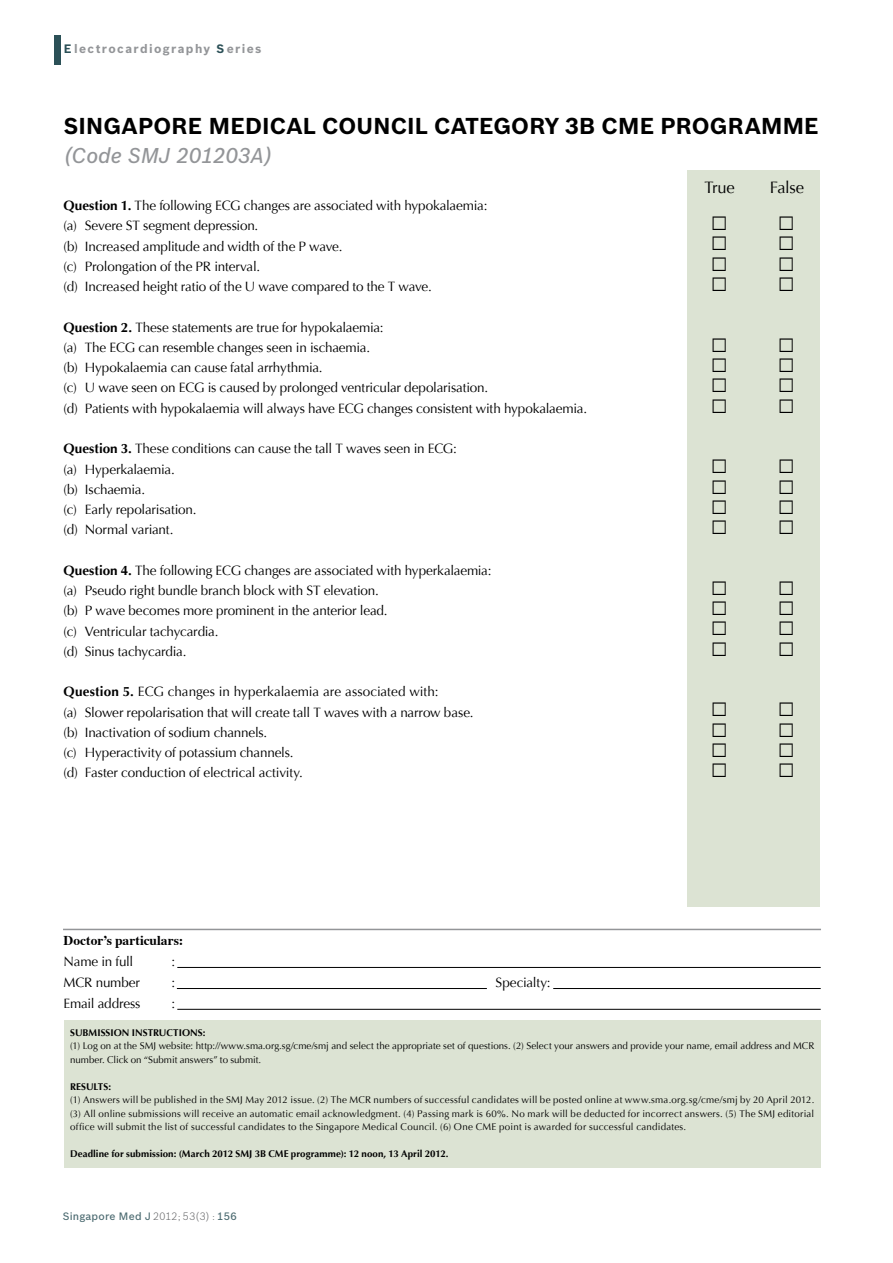
<style>
.page{position:relative;width:893px;height:1263px;background:#fff}
.page>*{position:absolute;margin:0;border:0;box-sizing:border-box;transform-origin:0 0}
.t1{font:24px/20.2px "Apple Symbols";color:#000;text-align:justify}
.t2{font:700 22.5px "Bosch Sans";letter-spacing:.01em;color:#000}
.t3{font:italic 500 21px "Bosch Sans";letter-spacing:-.01em;color:#939598}
.t4{font:16.5px "Optima";letter-spacing:-.025em;color:#000}
.t5{font:13.5px/20.2px "Optima";letter-spacing:-.015em;color:#000}
.t6{font:700 13.5px "Times";color:#000}
.t7{font:700 12px "Bosch Sans";letter-spacing:.115em;color:#939598}
.t8{font:500 10.5px "Bosch Sans";letter-spacing:.02em;color:#4b6a70}
.t9{font:9.75px/13.5px "Optima";letter-spacing:.005em;color:#000}
.t10{font:700 9.75px "Optima";letter-spacing:.005em;color:#000}
.s1{color:#2b5057}
.s2{font-weight:700}
.s3{color:#fff}
.s4{font-weight:300;color:#636466}
</style>
<div class="page">
<div style="left:54px;top:35px;width:7px;height:29px;background:#2b5057"></div>
<div style="left:687px;top:170px;width:133px;height:736px;background:#dce3d3"></div>
<hr style="left:63px;top:929px;width:758px;height:1px;background:#939598">
<div style="left:64px;top:1020px;width:757px;height:148px;background:#dce3d3"></div>
<hr style="left:177px;top:967px;width:644px;height:1px;background:#000">
<hr style="left:177px;top:1009px;width:644px;height:1px;background:#000">
<hr style="left:177px;top:988px;width:310px;height:1px;background:#000">
<hr style="left:553px;top:988px;width:268px;height:1px;background:#000">
<p class="t7" style="left:64px;top:41px;width:199px"><span class="s1">E</span>lectrocardiography <span class="s1">S</span>eries</p>
<h2 class="t2" style="left:64px;top:112px;width:757px">SINGAPORE MEDICAL COUNCIL CATEGORY 3B CME PROGRAMME</h2>
<h3 class="t3" style="left:64px;top:143px;width:210px">(Code SMJ 201203A)</h3>
<p class="t5" style="left:64px;top:196px;width:425px"><span class="s2">Question 1.</span> The following ECG changes are associated with hypokalaemia: (a) Severe ST segment depression.<br>(b) Increased amplitude and width of the P wave.<br>(c) Prolongation of the PR interval.<br>(d) Increased height ratio of the U wave compared to the T wave.</p>
<p class="t5" style="left:64px;top:317px;width:525px"><span class="s2">Question 2.</span> These statements are true for hypokalaemia:<br>(a) The ECG can resemble changes seen in ischaemia.<br>(b) Hypokalaemia can cause fatal arrhythmia.<br>(c) U wave seen on ECG is caused by prolonged ventricular depolarisation.<br>(d) Patients with hypokalaemia will always have ECG changes consistent with hypokalaemia.</p>
<p class="t5" style="left:64px;top:439px;width:395px"><span class="s2">Question 3.</span> These conditions can cause the tall T waves seen in ECG: (a) Hyperkalaemia.<br>(b) Ischaemia.<br>(c) Early repolarisation.<br>(d) Normal variant.</p>
<p class="t5" style="left:64px;top:560px;width:430px"><span class="s2">Question 4.</span> The following ECG changes are associated with hyperkalaemia: (a) Pseudo right bundle branch block with ST elevation.<br>(b) P wave becomes more prominent in the anterior lead.<br>(c) Ventricular tachycardia.<br>(d) Sinus tachycardia.</p>
<p class="t5" style="left:64px;top:682px;width:412px"><span class="s2">Question 5.</span> ECG changes in hyperkalaemia are associated with:<br>(a) Slower repolarisation that will create tall T waves with a narrow base. (b) Inactivation of sodium channels.<br>(c) Hyperactivity of potassium channels.<br>(d) Faster conduction of electrical activity.</p>
<p class="t6" style="left:64px;top:927px;width:121px">Doctor’s particulars:</p>
<p class="t5" style="left:64px;top:951px;width:78px;line-height:21px">Name in full<br>MCR number</p>
<p class="t5" style="left:64px;top:993px;width:78px">Email address</p>
<p class="t5" style="left:496px;top:972px;width:63px">Specialty:<span class="s3">_</span></p>
<p class="t4" style="left:704px;top:178px;width:32px">True</p>
<h1 class="t1" style="left:710px;top:213px;width:21px">☐ ☐ ☐ ☐</h1>
<h1 class="t1" style="left:710px;top:334px;width:21px">☐ ☐ ☐ ☐</h1>
<h1 class="t1" style="left:710px;top:456px;width:21px">☐ ☐ ☐ ☐</h1>
<h1 class="t1" style="left:710px;top:577px;width:21px">☐ ☐ ☐ ☐</h1>
<h1 class="t1" style="left:710px;top:699px;width:21px">☐ ☐ ☐ ☐</h1>
<p class="t4" style="left:770px;top:178px;width:36px">False</p>
<h1 class="t1" style="left:777px;top:213px;width:21px">☐ ☐ ☐ ☐</h1>
<h1 class="t1" style="left:777px;top:334px;width:21px">☐ ☐ ☐ ☐</h1>
<h1 class="t1" style="left:777px;top:456px;width:21px">☐ ☐ ☐ ☐</h1>
<h1 class="t1" style="left:777px;top:577px;width:21px">☐ ☐ ☐ ☐</h1>
<h1 class="t1" style="left:777px;top:699px;width:21px">☐ ☐ ☐ ☐</h1>
<p class="t10" style="left:70px;top:1027px;width:137px">SUBMISSION INSTRUCTIONS:</p>
<p class="t9" style="left:70px;top:1039px;width:746px">(1) Log on at the SMJ website: http://www.sma.org.sg/cme/smj and select the appropriate set of questions. (2) Select your answers and provide your name, email address and MCR number. Click on “Submit answers” to submit.</p>
<p class="t10" style="left:70px;top:1081px;width:42px">RESULTS:</p>
<p class="t9" style="left:70px;top:1093px;width:746px;text-align:justify">(1) Answers will be published in the SMJ May 2012 issue. (2) The MCR numbers of successful candidates will be posted online at www.sma.org.sg/cme/smj by 20 April 2012. (3) All online submissions will receive an automatic email acknowledgment. (4) Passing mark is 60%. No mark will be deducted for incorrect answers. (5) The SMJ editorial office will submit the list of successful candidates to the Singapore Medical Council. (6) One CME point is awarded for successful candidates.</p>
<p class="t10" style="left:70px;top:1148px;width:380px">Deadline for submission: (March 2012 SMJ 3B CME programme): 12 noon, 13 April 2012.</p>
<p class="t8" style="left:63px;top:1210px;width:176px">Singapore Med J <span class="s4">2012; 53(3) :</span> 156</p>
</div>
